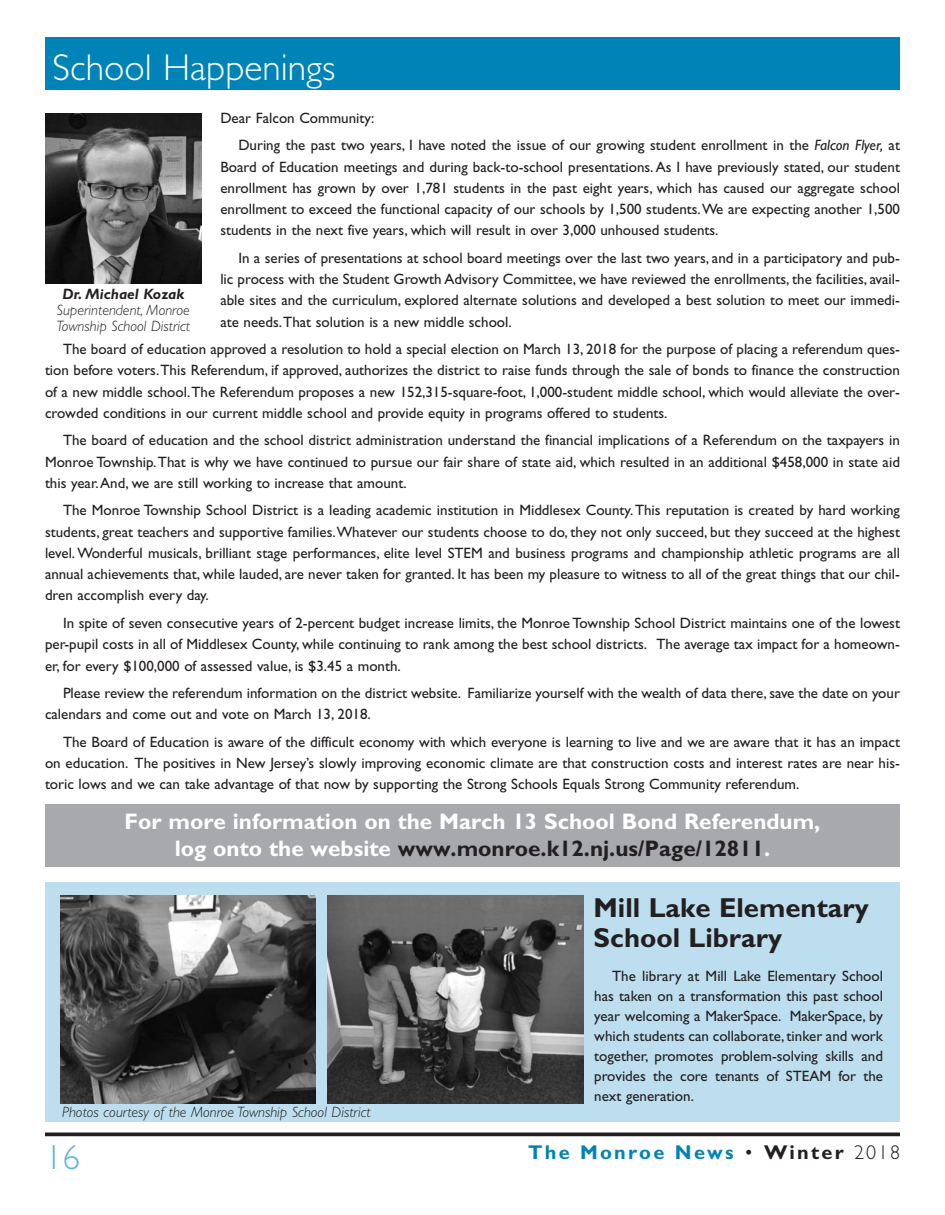
<style>
.page{position:relative;width:945px;height:1215px;background:#fff}
.page>*{position:absolute;margin:0;border:0;box-sizing:border-box;transform-origin:0 0}
.t1{font:300 37.5px "Gill Sans Std";color:#fff}
.t2{font:300 35px "Gill Sans Std";color:#5eb5d7}
.t3{font:700 27.5px/30px "Gill Sans Std";color:#231f20}
.t4{font:700 22.5px/26.2px "Gill Sans Std";color:#fff;text-align:center}
.t5{font:700 20px "Gill Sans Std";letter-spacing:.11em;color:#0083b6}
.t6{font:15px/21.2px "Gill Sans Std";color:#231f20;text-align:justify}
.t7{font:italic 300 15px/16.2px "Gill Sans Std";color:#231f20}
.t8{font:italic 700 15px "Gill Sans";color:#231f20}
.s1{font-style:italic}
.s2{color:#231f20}
.s3{font-weight:300;color:#231f20}
</style>
<div class="page">
<div style="left:46px;top:37px;width:854px;height:53px;background:#0083b6"></div>
<svg style="left:45px;top:1132px;width:855px;height:4px;background:#3e3a3b"></svg>
<div style="left:45px;top:882px;width:855px;height:240px;background:#bcdeee"></div>
<img style="left:45px;top:113px;width:157px;height:171px">
<img style="left:60px;top:896px;width:256px;height:207px">
<img style="left:328px;top:896px;width:255px;height:207px">
<div style="left:45px;top:804px;width:855px;height:62px;background:#a8a9ad"></div>
<h1 class="t1" style="left:52px;top:53px;width:285px">School Happenings</h1>
<p class="t6" style="left:238px;top:105px;width:663px;line-height:27.5px;text-indent:-18px">Dear Falcon Community:<br>During the past two years, I have noted the issue of our growing student enrollment in the <span class="s1">Falcon Flyer,</span> at</p>
<p class="t6" style="left:220px;top:157px;width:681px">Board of Education meetings and during back-to-school presentations.As I have previously stated, our student enrollment has grown by over 1,781 students in the past eight years, which has caused our aggregate school enrollment to exceed the functional capacity of our schools by 1,500 students.We are expecting another 1,500 students in the next five years, which will result in over 3,000 unhoused students.</p>
<p class="t6" style="left:220px;top:249px;width:681px;text-indent:18px">In a series of presentations at school board meetings over the last two years, and in a participatory and pub&shy;lic process with the Student Growth Advisory Committee, we have reviewed the enrollments, the facilities, avail&shy;able sites and the curriculum, explored alternate solutions and developed a best solution to meet our immedi&shy;ate needs.That solution is a new middle school.</p>
<p class="t6" style="left:45px;top:340px;width:857px;text-indent:18px">The board of education approved a resolution to hold a special election on March 13, 2018 for the purpose of placing a referendum ques&shy;tion before voters.This Referendum, if approved, authorizes the district to raise funds through the sale of bonds to finance the construction of a new middle school.The Referendum proposes a new 152,315-square-foot, 1,000-student middle school, which would alleviate the over&shy;crowded conditions in our current middle school and provide equity in programs offered to students.</p>
<p class="t6" style="left:45px;top:431px;width:856px;text-indent:18px">The board of education and the school district administration understand the financial implications of a Referendum on the taxpayers in Monroe Township.That is why we have continued to pursue our fair share of state aid, which resulted in an additional $458,000 in state aid this year.And, we are still working to increase that amount.</p>
<p class="t6" style="left:45px;top:501px;width:857px;text-indent:18px">The Monroe Township School District is a leading academic institution in Middlesex County.This reputation is created by hard working students, great teachers and supportive families.Whatever our students choose to do, they not only succeed, but they succeed at the highest level.Wonderful musicals, brilliant stage performances, elite level STEM and business programs and championship athletic programs are all annual achievements that, while lauded, are never taken for granted. It has been my pleasure to witness to all of the great things that our chil&shy;dren accomplish every day.</p>
<p class="t6" style="left:45px;top:614px;width:857px;text-indent:18px">In spite of seven consecutive years of 2-percent budget increase limits, the Monroe Township School District maintains one of the lowest per-pupil costs in all of Middlesex County, while continuing to rank among the best school districts. The average tax impact for a homeown&shy;er, for every $100,000 of assessed value, is $3.45 a month.</p>
<p class="t6" style="left:45px;top:684px;width:856px;text-indent:18px">Please review the referendum information on the district website. Familiarize yourself with the wealth of data there, save the date on your calendars and come out and vote on March 13, 2018.</p>
<p class="t6" style="left:45px;top:733px;width:857px;text-indent:18px">The Board of Education is aware of the difficult economy with which everyone is learning to live and we are aware that it has an impact on education. The positives in New Jersey’s slowly improving economic climate are that construction costs and interest rates are near his&shy;toric lows and we can take advantage of that now by supporting the Strong Schools Equals Strong Community referendum.</p>
<p class="t8" style="left:62px;top:288px;width:123px">Dr. Michael Kozak</p>
<p class="t7" style="left:56px;top:303px;width:135px">Superintendent, Monroe<br>Township School District</p>
<h3 class="t4" style="left:125px;top:811px;width:697px">For more information on the March 13 School Bond Referendum, log onto the website <span class="s2">www.monroe.k12.nj.us/Page/12811</span>.</h3>
<h3 class="t3" style="left:594px;top:895px;width:277px">Mill Lake Elementary<br>School Library</h3>
<p class="t7" style="left:62px;top:1106px;width:310px">Photos courtesy of the Monroe Township School District</p>
<p class="t6" style="left:594px;top:967px;width:290px;line-height:20px;text-indent:18px">The library at Mill Lake Elementary School has taken on a transformation this past school year welcoming a MakerSpace. MakerSpace, by which students can collaborate,tinker and work together, promotes problem-solving skills and provides the core tenants of STEAM for the next generation.</p>
<h2 class="t2" style="left:45px;top:1144px;width:36px">16</h2>
<h3 class="t5" style="left:528px;top:1144px;width:373px">The Monroe News <span class="s3">•</span> <span class="s2">Winter</span> <span class="s3">2018</span></h3>
</div>
